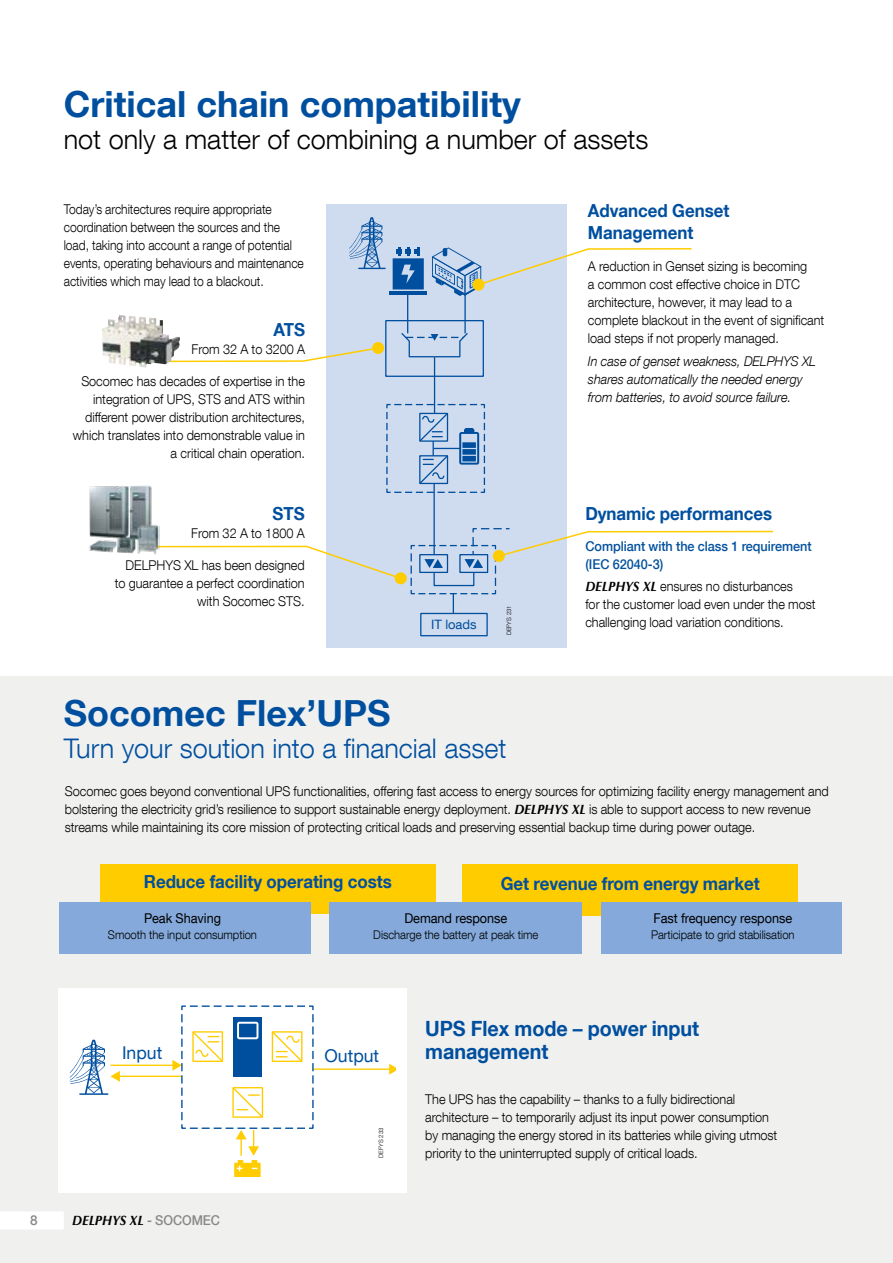
<style>
.page{position:relative;width:893px;height:1263px;background:#fff}
.page>*{position:absolute;margin:0;border:0;box-sizing:border-box;transform-origin:0 0}
.t1{font:700 36px "Helvetica Neue LT Com";color:#004f9f}
.t2{font:300 27px "Helvetica Neue LT Com";color:#000}
.t3{font:300 27px "Helvetica Neue LT Com";color:#004f9f}
.t4{font:700 21px/22.5px "Helvetica Neue LT Com";letter-spacing:-.005em;color:#004f9f;scale:.94 1}
.t5{font:700 18px/22.5px "Helvetica Neue LT Com";letter-spacing:-.005em;color:#004f9f;scale:.94 1}
.t6{font:17.7px "Helvetica Neue LT Com";color:#004f9f}
.t7{font:300 13.5px/18px "Helvetica Neue LT Com";letter-spacing:-.005em;color:#000;scale:.94 1}
.t8{font:300 13.5px/18px "Helvetica Neue LT Com";letter-spacing:-.005em;color:#000;scale:.89 1}
.t9{font:italic 300 13.5px/18px "Helvetica Neue LT Com";letter-spacing:-.005em;color:#000;scale:.94 1}
.t10{font:13.5px "Helvetica Neue LT Com";letter-spacing:-.005em;color:#000;scale:.94 1}
.t11{font:500 13.5px/18px "Helvetica Neue LT Com";letter-spacing:-.005em;color:#02509e;scale:.94 1}
.t12{font:italic 700 13.5px "Optima LT Std";letter-spacing:-.005em;color:#000;scale:.94 1}
.t13{font:500 13.5px "Helvetica Neue LT Com";color:#878787}
.t14{font:12.9px "Helvetica Neue LT Com";color:#004f9f}
.t15{font:300 12px "Helvetica Neue LT Com";letter-spacing:-.005em;color:#000;scale:.94 1}
.t16{font:300 6px "Helvetica Neue LT Com";color:#000}
.s1{font-family:"Optima LT Std";font-weight:700;font-style:italic}
.s2{font-family:"Optima LT";font-weight:700;font-style:italic}
.s3{font-family:"Helvetica Neue LT Com";font-weight:500;font-style:normal;color:#878787}
</style>
<div class="page">
<div style="left:0;top:676px;width:893px;height:587px;background:#f0f0ef"></div>
<div style="left:0;top:1211px;width:64px;height:18px;background:#fff"></div>
<div style="left:326px;top:204px;width:240px;height:443px;background:#cfdbee"></div>
<hr style="left:390px;top:291px;width:37px;height:4px;background:#004f9f">
<svg style="left:393px;top:247px;width:31px;height:42px"></svg>
<svg style="left:349px;top:217px;width:37px;height:52px"></svg>
<hr style="left:433px;top:484px;width:2px;height:71px;background:#004f9f">
<hr style="left:434px;top:357px;width:1px;height:56px;background:#004f9f">
<hr style="left:464px;top:294px;width:2px;height:39px;background:#004f9f">
<hr style="left:407px;top:294px;width:1px;height:39px;background:#004f9f">
<svg style="left:401px;top:331px;width:67px;height:27px"></svg>
<div style="left:385px;top:320px;width:99px;height:57px;border:1px solid #004f9f"></div>
<div style="left:420px;top:613px;width:68px;height:23px;border:1px solid #004f9f"></div>
<svg style="left:386px;top:403px;width:100px;height:91px"></svg>
<svg style="left:432px;top:247px;width:260px;height:49px"></svg>
<div style="left:472px;top:279px;width:12px;height:12px;background:#fc0;border-radius:50%"></div>
<svg style="left:410px;top:527px;width:364px;height:86px"></svg>
<div style="left:493px;top:550px;width:12px;height:12px;background:#fc0;border-radius:50%"></div>
<svg style="left:154px;top:545px;width:245px;height:35px"></svg>
<div style="left:395px;top:572px;width:12px;height:12px;background:#fc0;border-radius:50%"></div>
<svg style="left:180px;top:348px;width:196px;height:15px"></svg>
<div style="left:372px;top:342px;width:12px;height:12px;background:#fc0;border-radius:50%"></div>
<div style="left:59px;top:988px;width:348px;height:204px;background:#fff"></div>
<hr style="left:110px;top:1064px;width:64px;height:2px;background:#fc0">
<hr style="left:118px;top:1076px;width:64px;height:1px;background:#fc0">
<svg style="left:70px;top:1040px;width:50px;height:55px"></svg>
<hr style="left:313px;top:1068px;width:78px;height:2px;background:#fc0">
<svg style="left:389px;top:1064px;width:7px;height:11px"></svg>
<svg style="left:172px;top:1005px;width:142px;height:172px"></svg>
<img style="left:89px;top:485px;width:71px;height:69px">
<img style="left:102px;top:315px;width:78px;height:53px">
<div style="left:462px;top:864px;width:336px;height:52px;background:#fc0"></div>
<div style="left:100px;top:864px;width:336px;height:49px;background:#fc0"></div>
<div style="left:59px;top:902px;width:251px;height:52px;background:#84a9da"></div>
<div style="left:329px;top:902px;width:253px;height:52px;background:#84a9da"></div>
<div style="left:601px;top:902px;width:241px;height:52px;background:#84a9da"></div>
<h1 class="t1" style="left:64px;top:82px;width:458px">Critical chain compatibility</h1>
<h2 class="t2" style="left:64px;top:123px;width:586px">not only a matter of combining a number of assets</h2>
<p class="t8" style="left:64px;top:200px;width:271px">Today’s architectures require appropriate coordination between the sources and the load, taking into account a range of potential events, operating behaviours and maintenance activities which may lead to a blackout.</p>
<h3 class="t5" style="left:588px;top:199px;width:152px">Advanced Genset<br>Management</h3>
<p class="t7" style="left:588px;top:257px;width:253px">A reduction in Genset sizing is becoming<br>a common cost effective choice in DTC architecture, however, it may lead to a complete blackout in the event of significant load steps if not properly managed.</p>
<p class="t9" style="left:588px;top:352px;width:244px">In case of genset weakness, DELPHYS XL shares automatically the needed energy from batteries, to avoid source failure.</p>
<h3 class="t5" style="left:274px;top:318px;width:35px">ATS</h3>
<p class="t7" style="left:192px;top:340px;width:122px">From 32 A to 3200 A</p>
<p class="t7" style="left:73px;top:372px;width:248px;text-align:right">Socomec has decades of expertise in the integration of UPS, STS and ATS within different power distribution architectures, which translates into demonstrable value in a critical chain operation.</p>
<h3 class="t5" style="left:273px;top:502px;width:36px">STS</h3>
<p class="t7" style="left:191px;top:524px;width:122px">From 32 A to 1800 A</p>
<p class="t7" style="left:115px;top:556px;width:204px;text-align:right">DELPHYS XL has been designed to guarantee a perfect coordination with Socomec STS.</p>
<p class="t14" style="left:431px;top:616px;width:47px">IT loads</p>
<p class="t16" style="left:505px;top:635px;width:32px;rotate:-90deg">DEFYS 231</p>
<h1 class="t1" style="left:64px;top:691px;width:328px">Socomec Flex’UPS</h1>
<h2 class="t3" style="left:64px;top:732px;width:444px">Turn your soution into a financial asset</h2>
<h3 class="t5" style="left:585px;top:502px;width:200px">Dynamic performances</h3>
<p class="t11" style="left:585px;top:537px;width:242px">Compliant with the class 1 requirement (IEC 62040-3)</p>
<p class="t7" style="left:585px;top:577px;width:246px"><span class="s1">DELPHYS XL</span> ensures no disturbances<br>for the customer load even under the most challenging load variation conditions.</p>
<p class="t7" style="left:65px;top:782px;width:814px">Socomec goes beyond conventional UPS functionalities, offering fast access to energy sources for optimizing facility energy management and bolstering the electricity grid’s resilience to support sustainable energy deployment. <span class="s2">DELPHYS XL</span> is able to support access to new revenue streams while maintaining its core mission of protecting critical loads and preserving essential backup time during power outage.</p>
<h3 class="t5" style="left:144px;top:870px;width:265px">Reduce facility operating costs</h3>
<h3 class="t5" style="left:501px;top:871px;width:277px">Get revenue from energy market</h3>
<p class="t10" style="left:144px;top:910px;width:83px">Peak Shaving</p>
<p class="t15" style="left:108px;top:927px;width:160px">Smooth the input consumption</p>
<p class="t10" style="left:653px;top:910px;width:149px">Fast frequency response</p>
<p class="t15" style="left:651px;top:927px;width:154px">Participate to grid stabilisation</p>
<p class="t10" style="left:404px;top:910px;width:111px">Demand response</p>
<p class="t15" style="left:373px;top:927px;width:177px">Discharge the battery at peak time</p>
<h3 class="t6" style="left:122px;top:1041px;width:42px">Input</h3>
<h3 class="t6" style="left:325px;top:1044px;width:56px">Output</h3>
<p class="t13" style="left:30px;top:1212px;width:9px">8</p>
<p class="t12" style="left:72px;top:1213px;width:159px">DELPHYS XL <span class="s3">- SOCOMEC</span></p>
<p class="t16" style="left:377px;top:1158px;width:32px;rotate:-90deg">DEFYS 233</p>
<h3 class="t4" style="left:425px;top:1017px;width:293px">UPS Flex mode – power input management</h3>
<p class="t7" style="left:425px;top:1089px;width:376px">The UPS has the capability – thanks to a fully bidirectional architecture – to temporarily adjust its input power consumption by managing the energy stored in its batteries while giving utmost priority to the uninterrupted supply of critical loads.</p>
</div>
